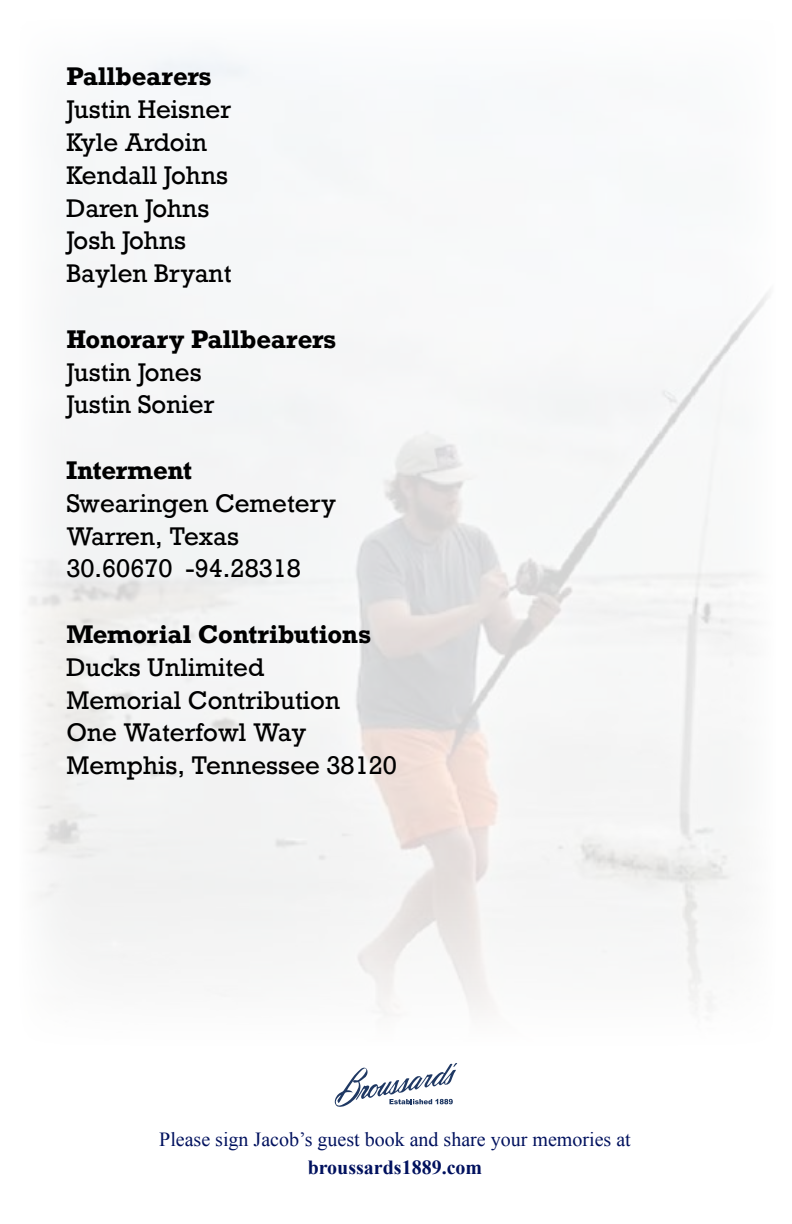
<style>
.page{position:relative;width:792px;height:1224px;background:#fff}
.page>*{position:absolute;margin:0;border:0;box-sizing:border-box;transform-origin:0 0}
.t1{font:24px/32.8px "Rockwell";color:#000}
.t2{font:700 24px "Rockwell";letter-spacing:-.01em;color:#000}
.t3{font:20px "Times New Roman";color:#00115e}
.t4{font:700 20px "Times New Roman";color:#00115e}
</style>
<div class="page">
<img style="left:28px;top:56px;width:741px;height:960px">
<svg style="left:335px;top:1063px;width:122px;height:44px"></svg>
<p class="t2" style="left:66px;top:61px;width:147px">Pallbearers</p>
<p class="t1" style="left:66px;top:93px;width:167px">Justin Heisner<br>Kyle Ardoin<br>Kendall Johns<br>Daren Johns<br>Josh Johns<br>Baylen Bryant</p>
<p class="t2" style="left:66px;top:324px;width:271px">Honorary Pallbearers</p>
<p class="t1" style="left:66px;top:356px;width:150px">Justin Jones<br>Justin Sonier</p>
<p class="t2" style="left:66px;top:455px;width:127px">Interment</p>
<p class="t1" style="left:66px;top:487px;width:271px">Swearingen Cemetery<br>Warren, Texas<br>30.60670 -94.28318</p>
<p class="t2" style="left:66px;top:619px;width:306px">Memorial Contributions</p>
<p class="t1" style="left:66px;top:651px;width:332px">Ducks Unlimited<br>Memorial Contribution<br>One Waterfowl Way<br>Memphis, Tennessee 38120</p>
<p class="t3" style="left:159px;top:1126px;width:473px">Please sign Jacob’s guest book and share your memories at</p>
<p class="t4" style="left:308px;top:1153px;width:176px">broussards1889.com</p>
</div>
